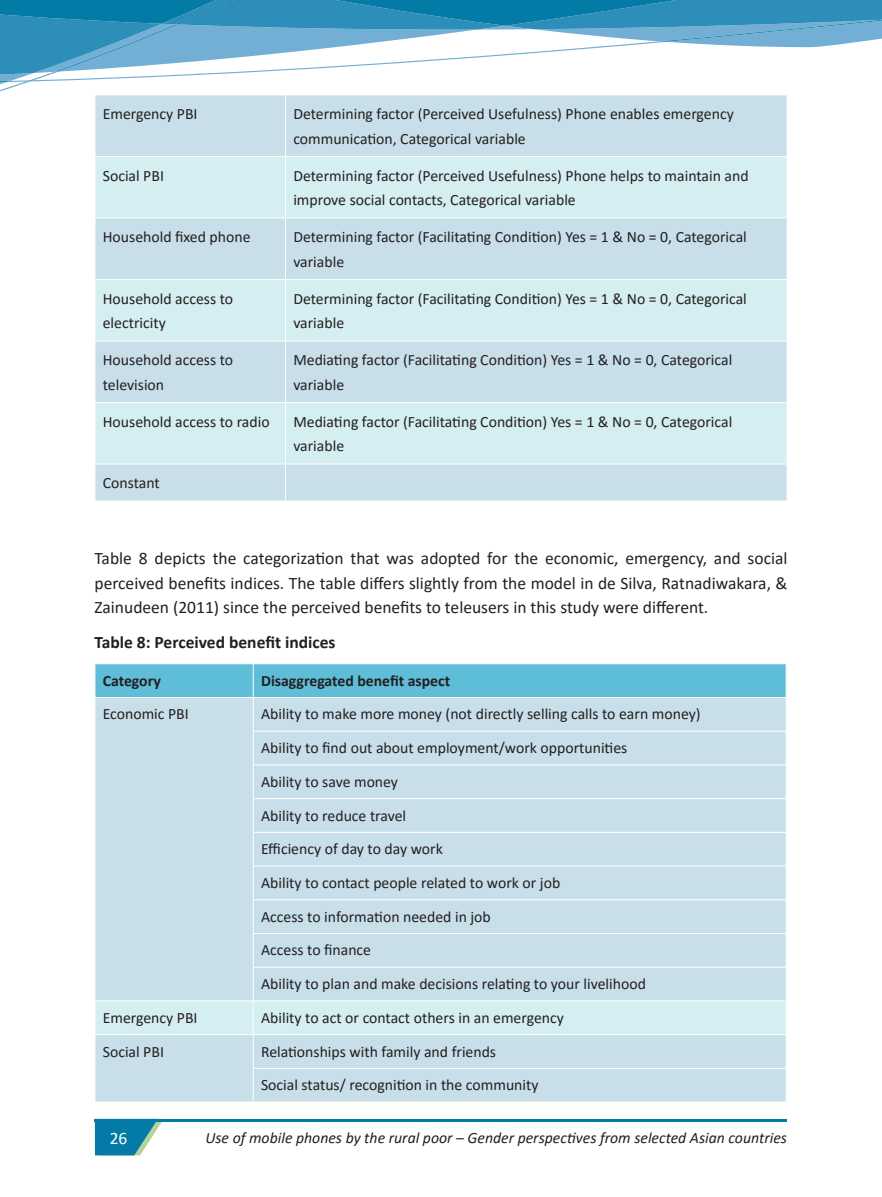
<style>
.page{position:relative;width:882px;height:1197px;background:#fff}
.page>*{position:absolute;margin:0;border:0;box-sizing:border-box;transform-origin:0 0}
.t1{font:17.5px/24.5px "Calibri";color:#231f20;text-align:justify}
.t2{font:700 17.5px "Calibri";color:#231f20}
.t3{font:17.5px "Calibri";color:#fff}
.t4{font:15.75px/24.5px "Calibri";color:#231f20}
.t5{font:italic 15.75px "Calibri";color:#231f20}
.t6{font:700 15.75px "Calibri";color:#231f20}
</style>
<div class="page">
<svg style="left:0;top:0;width:882px;height:84px"></svg>
<hr style="left:95px;top:1119px;width:692px;height:2px;background:#047aa6">
<svg style="left:95px;top:1121px;width:69px;height:34px"></svg>
<div style="left:95px;top:95px;width:692px;height:406px;background:#c8dfe9"></div>
<svg style="left:95px;top:157px;width:692px;height:307px;background:#d0e8ed"></svg>
<hr style="left:285px;top:95px;width:1px;height:61px;background:#fff">
<hr style="left:94px;top:156px;width:192px;height:1px;background:#fff">
<hr style="left:286px;top:156px;width:502px;height:1px;background:#fff">
<hr style="left:285px;top:157px;width:1px;height:61px;background:#fff">
<hr style="left:94px;top:218px;width:192px;height:1px;background:#fff">
<hr style="left:286px;top:218px;width:502px;height:1px;background:#fff">
<hr style="left:285px;top:218px;width:1px;height:61px;background:#fff">
<hr style="left:94px;top:279px;width:192px;height:1px;background:#fff">
<hr style="left:286px;top:279px;width:502px;height:1px;background:#fff">
<hr style="left:285px;top:280px;width:1px;height:61px;background:#fff">
<hr style="left:94px;top:341px;width:192px;height:1px;background:#fff">
<hr style="left:286px;top:341px;width:502px;height:1px;background:#fff">
<hr style="left:285px;top:341px;width:1px;height:61px;background:#fff">
<hr style="left:94px;top:402px;width:192px;height:1px;background:#fff">
<hr style="left:286px;top:402px;width:502px;height:1px;background:#fff">
<hr style="left:285px;top:403px;width:1px;height:61px;background:#fff">
<hr style="left:94px;top:464px;width:192px;height:1px;background:#fff">
<hr style="left:286px;top:464px;width:502px;height:1px;background:#fff">
<hr style="left:285px;top:464px;width:1px;height:37px;background:#fff">
<div style="left:95px;top:664px;width:691px;height:33px;background:#5ebdd7"></div>
<div style="left:95px;top:698px;width:691px;height:404px;background:#c8dfe9"></div>
<div style="left:95px;top:1001px;width:691px;height:33px;background:#d5eef1"></div>
<hr style="left:253px;top:664px;width:1px;height:33px;background:#fff">
<hr style="left:253px;top:698px;width:1px;height:33px;background:#fff">
<hr style="left:253px;top:731px;width:534px;height:1px;background:#fff">
<hr style="left:253px;top:732px;width:1px;height:32px;background:#fff">
<hr style="left:253px;top:764px;width:534px;height:1px;background:#fff">
<hr style="left:253px;top:765px;width:1px;height:33px;background:#fff">
<hr style="left:253px;top:798px;width:534px;height:1px;background:#fff">
<hr style="left:253px;top:799px;width:1px;height:33px;background:#fff">
<hr style="left:253px;top:832px;width:534px;height:1px;background:#fff">
<hr style="left:253px;top:833px;width:1px;height:33px;background:#fff">
<hr style="left:253px;top:866px;width:534px;height:1px;background:#fff">
<hr style="left:253px;top:866px;width:1px;height:33px;background:#fff">
<hr style="left:253px;top:899px;width:534px;height:1px;background:#fff">
<hr style="left:253px;top:900px;width:1px;height:33px;background:#fff">
<hr style="left:253px;top:933px;width:534px;height:1px;background:#fff">
<hr style="left:253px;top:934px;width:1px;height:33px;background:#fff">
<hr style="left:253px;top:967px;width:534px;height:1px;background:#fff">
<hr style="left:253px;top:968px;width:1px;height:32px;background:#fff">
<hr style="left:94px;top:1000px;width:159px;height:1px;background:#fff">
<hr style="left:253px;top:1000px;width:534px;height:1px;background:#fff">
<hr style="left:253px;top:1001px;width:1px;height:33px;background:#fff">
<hr style="left:94px;top:1034px;width:159px;height:1px;background:#fff">
<hr style="left:253px;top:1034px;width:534px;height:1px;background:#fff">
<hr style="left:253px;top:1035px;width:1px;height:33px;background:#fff">
<hr style="left:253px;top:1068px;width:534px;height:1px;background:#fff">
<hr style="left:253px;top:1069px;width:1px;height:33px;background:#fff">
<p class="t4" style="left:103px;top:101px;width:96px">Emergency PBI</p>
<p class="t4" style="left:293px;top:101px;width:442px">Determining factor (Perceived Usefulness) Phone enables emergency communication, Categorical variable</p>
<p class="t4" style="left:103px;top:163px;width:63px">Social PBI</p>
<p class="t4" style="left:293px;top:163px;width:457px">Determining factor (Perceived Usefulness) Phone helps to maintain and improve social contacts, Categorical variable</p>
<p class="t4" style="left:103px;top:224px;width:149px">Household fixed phone</p>
<p class="t4" style="left:293px;top:224px;width:455px">Determining factor (Facilitating Condition) Yes = 1 &amp; No = 0, Categorical variable</p>
<p class="t4" style="left:103px;top:286px;width:132px">Household access to electricity</p>
<p class="t4" style="left:293px;top:286px;width:455px">Determining factor (Facilitating Condition) Yes = 1 &amp; No = 0, Categorical variable</p>
<p class="t4" style="left:103px;top:348px;width:132px">Household access to television</p>
<p class="t4" style="left:293px;top:348px;width:440px">Mediating factor (Facilitating Condition) Yes = 1 &amp; No = 0, Categorical variable</p>
<p class="t4" style="left:103px;top:409px;width:168px">Household access to radio</p>
<p class="t4" style="left:293px;top:409px;width:440px">Mediating factor (Facilitating Condition) Yes = 1 &amp; No = 0, Categorical variable</p>
<p class="t4" style="left:103px;top:471px;width:58px">Constant</p>
<p class="t1" style="left:94px;top:546px;width:694px">Table 8 depicts the categorization that was adopted for the economic, emergency, and social perceived benefits indices. The table differs slightly from the model in de Silva, Ratnadiwakara, &amp; Zainudeen (2011) since the perceived benefits to teleusers in this study were different.</p>
<p class="t2" style="left:94px;top:630px;width:243px">Table 8: Perceived benefit indices</p>
<p class="t6" style="left:103px;top:669px;width:60px">Category</p>
<p class="t6" style="left:261px;top:669px;width:191px">Disaggregated benefit aspect</p>
<p class="t4" style="left:103px;top:701px;width:87px">Economic PBI</p>
<p class="t4" style="left:261px;top:701px;width:441px">Ability to make more money (not directly selling calls to earn money)</p>
<p class="t4" style="left:261px;top:735px;width:368px">Ability to find out about employment/work opportunities</p>
<p class="t4" style="left:261px;top:769px;width:139px">Ability to save money</p>
<p class="t4" style="left:261px;top:803px;width:147px">Ability to reduce travel</p>
<p class="t4" style="left:261px;top:836px;width:183px">Efficiency of day to day work</p>
<p class="t4" style="left:261px;top:870px;width:301px">Ability to contact people related to work or job</p>
<p class="t4" style="left:261px;top:904px;width:231px">Access to information needed in job</p>
<p class="t4" style="left:261px;top:938px;width:112px">Access to finance</p>
<p class="t4" style="left:261px;top:971px;width:386px">Ability to plan and make decisions relating to your livelihood</p>
<p class="t4" style="left:103px;top:1005px;width:96px">Emergency PBI</p>
<p class="t4" style="left:261px;top:1005px;width:304px">Ability to act or contact others in an emergency</p>
<p class="t4" style="left:103px;top:1039px;width:63px">Social PBI</p>
<p class="t4" style="left:261px;top:1039px;width:237px">Relationships with family and friends</p>
<p class="t4" style="left:261px;top:1072px;width:279px">Social status/ recognition in the community</p>
<p class="t3" style="left:110px;top:1126px;width:19px">26</p>
<p class="t5" style="left:205px;top:1127px;width:583px">Use of mobile phones by the rural poor – Gender perspectives from selected Asian countries</p>
</div>
